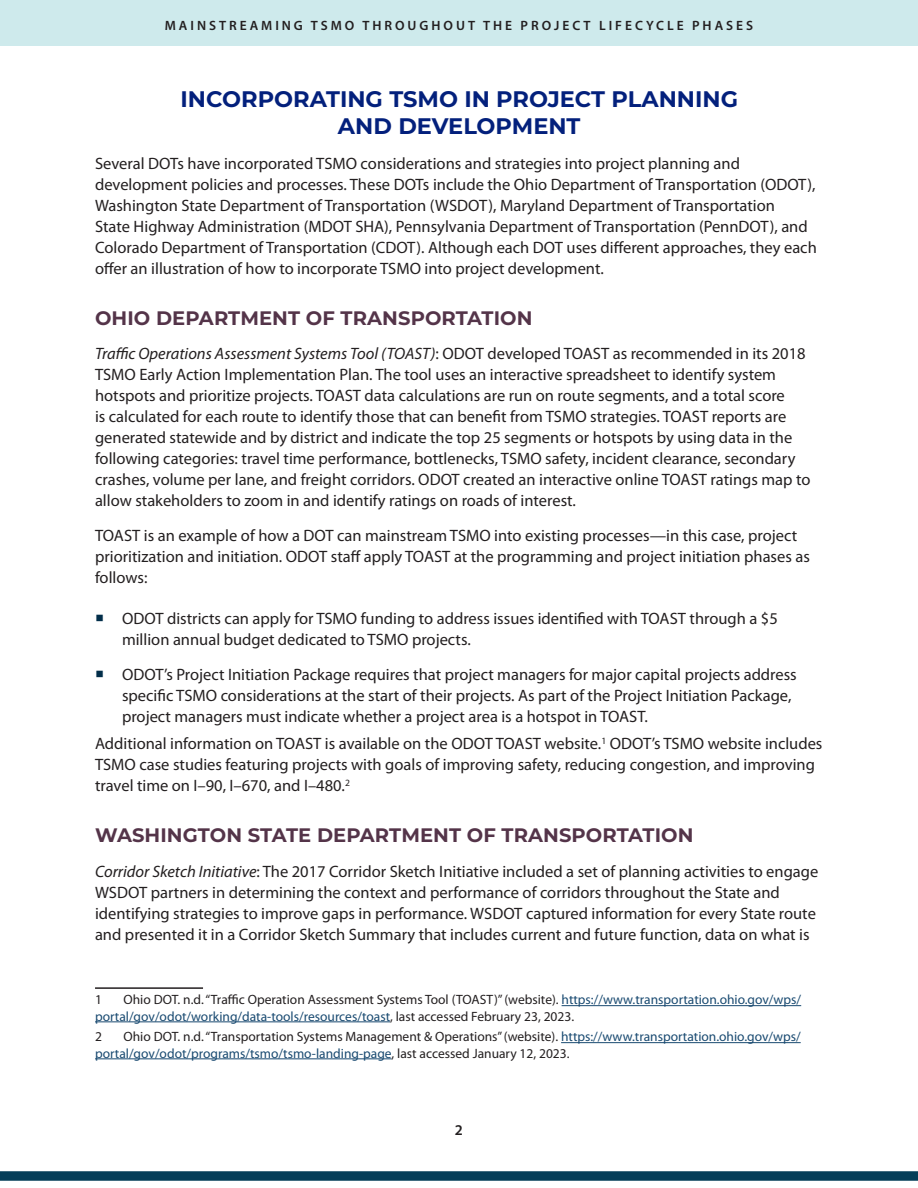
<style>
.page{position:relative;width:918px;height:1188px;background:#fff}
.page>*{position:absolute;margin:0;border:0;box-sizing:border-box;transform-origin:0 0}
.t1{font:700 22.5px/27px "Montserrat";color:#03207c;text-align:center}
.t2{font:700 19.5px "Montserrat";letter-spacing:.005em;color:#543449}
.Body{font:16.5px/21px "Myriad Pro";color:#231f20}
.t3{font:600 15px "Myriad Pro";color:#231f20}
.Footnote{font:13.5px/16.2px "Myriad Pro";color:#231f20}
.t4{font:600 13.5px "Myriad Pro";letter-spacing:.22em;color:#231f20}
.s1{font-style:italic}
.s2{color:#194a71}
</style>
<div class="page">
<div style="left:0;top:0;width:918px;height:46px;background:#ceeaec"></div>
<div style="left:0;top:1172px;width:918px;height:8px;background:#053e59"></div>
<hr style="left:95px;top:987px;width:108px;height:2px;background:#231f20">
<hr style="left:562px;top:1005px;width:239px;height:1px;background:#194a71">
<hr style="left:95px;top:1022px;width:295px;height:1px;background:#194a71">
<hr style="left:561px;top:1042px;width:240px;height:1px;background:#194a71">
<hr style="left:95px;top:1059px;width:297px;height:1px;background:#194a71">
<p class="t4" style="left:165px;top:17px;width:590px">MAINSTREAMING TSMO THROUGHOUT THE PROJECT LIFECYCLE PHASES</p>
<h1 class="t1" style="left:181px;top:85px;width:559px">INCORPORATING TSMO IN PROJECT PLANNING<br>AND DEVELOPMENT</h1>
<p class="Body" style="left:95px;top:152px;width:723px">Several DOTs have incorporated TSMO considerations and strategies into project planning and development policies and processes. These DOTs include the Ohio Department of Transportation (ODOT), Washington State Department of Transportation (WSDOT), Maryland Department of Transportation<br>State Highway Administration (MDOT SHA), Pennsylvania Department of Transportation (PennDOT), and Colorado Department of Transportation (CDOT). Although each DOT uses different approaches, they each offer an illustration of how to incorporate TSMO into project development.</p>
<h2 class="t2" style="left:95px;top:304px;width:439px">OHIO DEPARTMENT OF TRANSPORTATION</h2>
<p class="Body" style="left:95px;top:343px;width:717px"><span class="s1">Traffic Operations Assessment Systems Tool (TOAST)</span>: ODOT developed TOAST as recommended in its 2018<br>TSMO Early Action Implementation Plan. The tool uses an interactive spreadsheet to identify system hotspots and prioritize projects. TOAST data calculations are run on route segments, and a total score<br>is calculated for each route to identify those that can benefit from TSMO strategies. TOAST reports are generated statewide and by district and indicate the top 25 segments or hotspots by using data in the following categories: travel time performance, bottlenecks, TSMO safety, incident clearance, secondary crashes, volume per lane, and freight corridors. ODOT created an interactive online TOAST ratings map to allow stakeholders to zoom in and identify ratings on roads of interest.</p>
<p class="Body" style="left:95px;top:524px;width:716px">TOAST is an example of how a DOT can mainstream TSMO into existing processes—in this case, project prioritization and initiation. ODOT staff apply TOAST at the programming and project initiation phases as follows:</p>
<p class="Body" style="left:122px;top:608px;width:657px">ODOT districts can apply for TSMO funding to address issues identified with TOAST through a $5 million annual budget dedicated to TSMO projects.</p>
<p class="Body" style="left:122px;top:663px;width:676px">ODOT’s Project Initiation Package requires that project managers for major capital projects address specific TSMO considerations at the start of their projects. As part of the Project Initiation Package, project managers must indicate whether a project area is a hotspot in TOAST.</p>
<p class="Body" style="left:95px;top:733px;width:729px">Additional information on TOAST is available on the ODOT TOAST website.<sup>1</sup> ODOT’s TSMO website includes<br>TSMO case studies featuring projects with goals of improving safety, reducing congestion, and improving travel time on I–90, I–670, and I–480.<sup>2</sup></p>
<h2 class="t2" style="left:95px;top:821px;width:600px">WASHINGTON STATE DEPARTMENT OF TRANSPORTATION</h2>
<p class="Body" style="left:95px;top:860px;width:725px"><span class="s1">Corridor Sketch Initiative</span>: The 2017 Corridor Sketch Initiative included a set of planning activities to engage WSDOT partners in determining the context and performance of corridors throughout the State and identifying strategies to improve gaps in performance. WSDOT captured information for every State route and presented it in a Corridor Sketch Summary that includes current and future function, data on what is</p>
<p class="Footnote" style="left:95px;top:991px;width:708px;text-indent:28px">Ohio DOT. n.d. “Traffic Operation Assessment Systems Tool (TOAST)” (website). <span class="s2">https://www.transportation.ohio.gov/wps/ portal/gov/odot/working/data-tools/resources/toast</span>, last accessed February 23, 2023.</p>
<p class="Footnote" style="left:95px;top:1028px;width:8px">2</p>
<p class="Footnote" style="left:95px;top:991px;width:8px">1</p>
<p class="Footnote" style="left:95px;top:1028px;width:707px;text-indent:28px">Ohio DOT. n.d. “Transportation Systems Management &amp; Operations” (website). <span class="s2">https://www.transportation.ohio.gov/wps/ portal/gov/odot/programs/tsmo/tsmo-landing-page</span>, last accessed January 12, 2023.</p>
<p class="t3" style="left:455px;top:1120px;width:10px">2</p>
</div>
